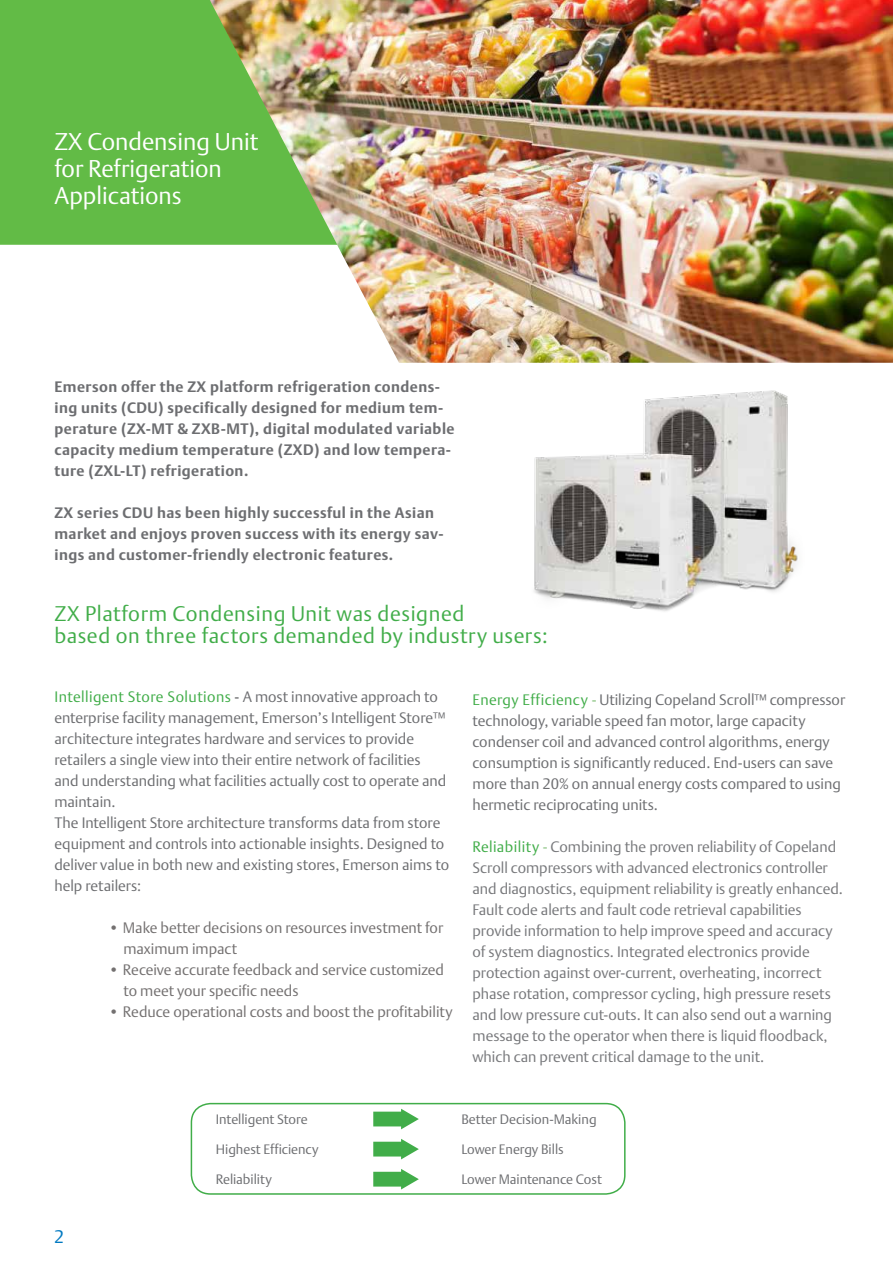
<style>
.page{position:relative;width:893px;height:1263px;background:#fff}
.page>*{position:absolute;margin:0;border:0;box-sizing:border-box;transform-origin:0 0}
.t1{font:300 24px/27px "DTL Argo T";color:#fff}
.t2{font:300 21px/22.5px "DTL Argo T";letter-spacing:.03em;color:#41ad49}
.t3{font:300 18px "DTL Argo T";color:#0079c1}
.t4{font:300 15px/21px "DTL Argo T";color:#6d6e71}
.t5{font:300 15px/21px "DTL Argo T";color:#77787b}
.t6{font:700 15px/21px "DTL Argo T";letter-spacing:.03em;color:#6d6e71}
.t7{font:300 15px/21px "DTL Argo T";color:#737070}
.t8{font:300 13.5px "DTL Argo T";color:#6d6e71}
.s1{color:#41ad49}
.s2{color:#58595b}
.s3{color:#82c078}
.s4{color:#8ac381}
</style>
<div class="page">
<img style="left:534px;top:391px;width:264px;height:221px">
<div style="left:191px;top:1103px;width:435px;height:92px;border:2px solid #41ad49;border-radius:19px"></div>
<svg style="left:373px;top:1109px;width:46px;height:20px"></svg>
<svg style="left:373px;top:1139px;width:46px;height:20px"></svg>
<svg style="left:373px;top:1169px;width:46px;height:20px"></svg>
<img style="left:337px;top:0;width:556px;height:363px">
<img style="left:0;top:0;width:337px;height:245px">
<h1 class="t1" style="left:54px;top:128px;width:206px">ZX Condensing Unit for Refrigeration<br>Applications</h1>
<p class="t6" style="left:54px;top:376px;width:402px">Emerson offer the ZX platform refrigeration condens&shy;ing units (CDU) specifically designed for medium tem&shy;perature (ZX-MT &amp; ZXB-MT), digital modulated variable capacity medium temperature (ZXD) and low tempera&shy;ture (ZXL-LT) refrigeration.</p>
<p class="t6" style="left:54px;top:502px;width:391px">ZX series CDU has been highly successful in the Asian market and enjoys proven success with its energy sav&shy;ings and customer-friendly electronic features.</p>
<h2 class="t2" style="left:54px;top:602px;width:495px">ZX Platform Condensing Unit was designed<br>based on three factors demanded by industry users:</h2>
<p class="t4" style="left:54px;top:686px;width:396px"><span class="s1">Intelligent Store Solutions</span> <span class="s2">-</span> A most innovative approach to enterprise facility management, Emerson’s Intelligent Store™ architecture integrates hardware and services to provide retailers a single view into their entire network of facilities<br>and understanding what facilities actually cost to operate and maintain.<br>The Intelligent Store architecture transforms data from store equipment and controls into actionable insights. Designed to deliver value in both new and existing stores, Emerson aims to help retailers:</p>
<p class="t7" style="left:123px;top:917px;width:321px;text-indent:-15px">• Make better decisions on resources investment for maximum impact</p>
<p class="t7" style="left:123px;top:959px;width:322px;text-indent:-15px">• Receive accurate feedback and service customized to meet your specific needs</p>
<p class="t7" style="left:108px;top:1001px;width:346px">• Reduce operational costs and boost the profitability</p>
<p class="t4" style="left:472px;top:689px;width:374px"><span class="s1">Energy Efficiency</span> <span class="s3">-</span> Utilizing Copeland Scroll™ compressor technology, variable speed fan motor, large capacity condenser coil and advanced control algorithms, energy consumption is significantly reduced. End-users can save more than 20% on annual energy costs compared to using hermetic reciprocating units.</p>
<p class="t5" style="left:472px;top:836px;width:372px"><span class="s1">Reliability</span> <span class="s4">-</span> Combining the proven reliability of Copeland Scroll compressors with advanced electronics controller and diagnostics, equipment reliability is greatly enhanced.<br>Fault code alerts and fault code retrieval capabilities provide information to help improve speed and accuracy of system diagnostics. Integrated electronics provide protection against over-current, overheating, incorrect phase rotation, compressor cycling, high pressure resets and low pressure cut-outs. It can also send out a warning message to the operator when there is liquid floodback, which can prevent critical damage to the unit.</p>
<p class="t3" style="left:54px;top:1226px;width:12px">2</p>
<p class="t8" style="left:216px;top:1111px;width:93px">Intelligent Store</p>
<p class="t8" style="left:216px;top:1141px;width:104px">Highest Efficiency</p>
<p class="t8" style="left:216px;top:1171px;width:58px">Reliability</p>
<p class="t8" style="left:461px;top:1111px;width:137px">Better Decision-Making</p>
<p class="t8" style="left:461px;top:1141px;width:104px">Lower Energy Bills</p>
<p class="t8" style="left:461px;top:1171px;width:142px">Lower Maintenance Cost</p>
</div>
